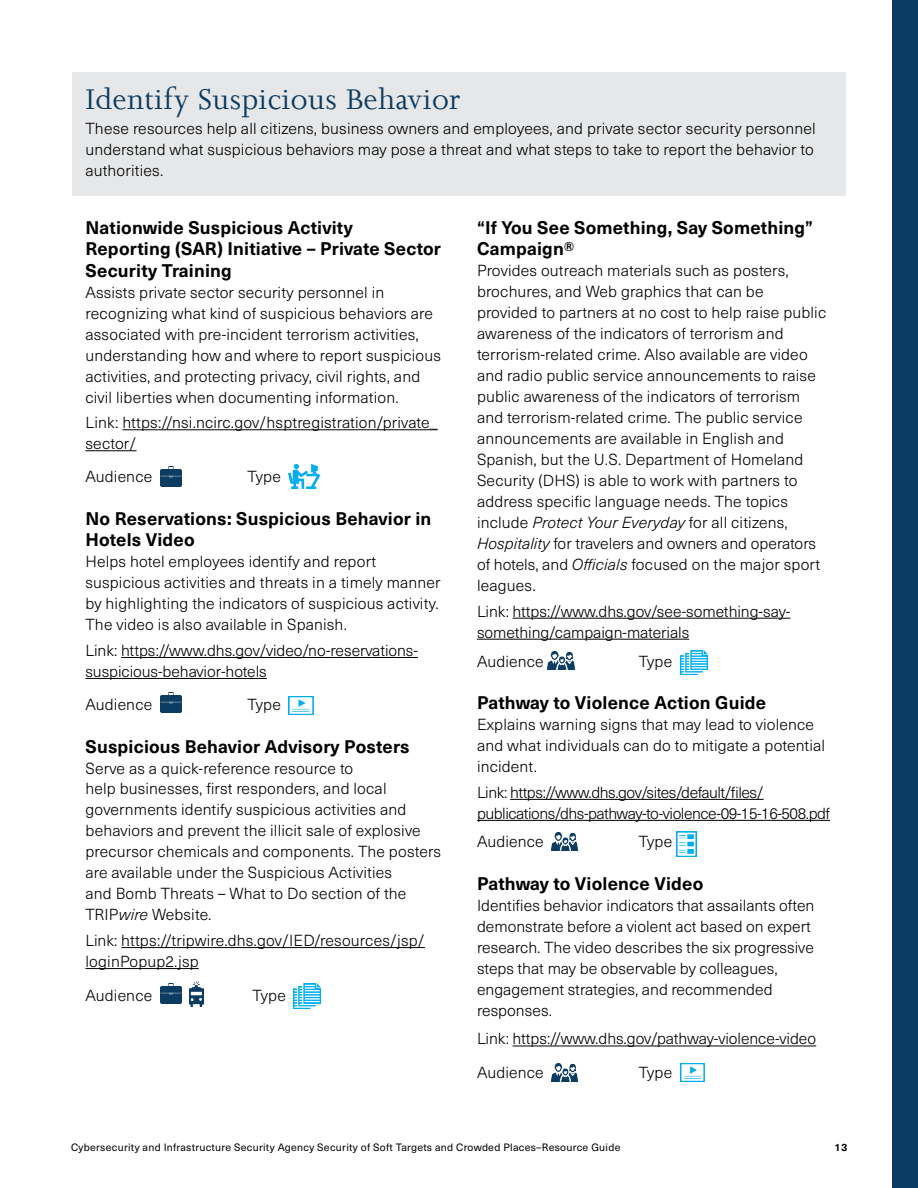
<style>
.page{position:relative;width:918px;height:1188px;background:#fff}
.page>*{position:absolute;margin:0;border:0;box-sizing:border-box;transform-origin:0 0}
.H2-A{font:33px "Joanna";letter-spacing:.01em;color:#0c3b60}
.t1{font:700 18px/21.6px "Neue Haas Unica W1 G";letter-spacing:.01em;color:#000}
.H3-A{font:300 15.75px/21px "Neue Haas Unica W1 G";letter-spacing:.01em;color:#000}
.H3-A-2{font:300 15.75px/21px "Neue Haas Unica W1 G";letter-spacing:-.03em;color:#000}
.t2{font:10.5px "Neue Haas Unica W1 G";letter-spacing:.025em;color:#000}
.t3{font:700 10.5px "Neue Haas Unica W1 G";color:#000}
.s1{font-style:italic}
</style>
<div class="page">
<div style="left:892px;top:0;width:26px;height:1188px;background:#0b3c61"></div>
<div style="left:72px;top:73px;width:774px;height:123px;background:#e6e7e8"></div>
<hr style="left:122px;top:429px;width:316px;height:1px;background:#000">
<hr style="left:86px;top:450px;width:51px;height:1px;background:#000">
<hr style="left:121px;top:657px;width:297px;height:1px;background:#000">
<hr style="left:86px;top:678px;width:181px;height:1px;background:#000">
<hr style="left:121px;top:947px;width:304px;height:1px;background:#000">
<hr style="left:86px;top:968px;width:113px;height:1px;background:#000">
<img style="left:160px;top:467px;width:22px;height:20px">
<img style="left:289px;top:465px;width:31px;height:23px">
<img style="left:160px;top:693px;width:22px;height:20px">
<img style="left:289px;top:696px;width:24px;height:18px">
<img style="left:160px;top:983px;width:22px;height:21px">
<img style="left:189px;top:981px;width:14px;height:26px">
<img style="left:294px;top:984px;width:27px;height:24px">
<hr style="left:513px;top:618px;width:277px;height:1px;background:#000">
<hr style="left:477px;top:639px;width:212px;height:1px;background:#000">
<hr style="left:510px;top:799px;width:254px;height:1px;background:#000">
<hr style="left:477px;top:820px;width:353px;height:1px;background:#000">
<hr style="left:513px;top:1046px;width:303px;height:1px;background:#000">
<img style="left:548px;top:652px;width:26px;height:18px">
<img style="left:680px;top:650px;width:27px;height:24px">
<img style="left:552px;top:832px;width:26px;height:18px">
<img style="left:676px;top:832px;width:20px;height:24px">
<img style="left:552px;top:1063px;width:26px;height:18px">
<img style="left:680px;top:1063px;width:25px;height:18px">
<h2 class="H2-A" style="left:86px;top:79px;width:377px">Identify Suspicious Behavior</h2>
<p class="H3-A" style="left:86px;top:117px;width:732px;text-align:justify">These resources help all citizens, business owners and employees, and private sector security personnel understand what suspicious behaviors may pose a threat and what steps to take to report the behavior to authorities.</p>
<h3 class="t1" style="left:86px;top:215px;width:357px">Nationwide Suspicious Activity<br>Reporting (SAR) Initiative – Private Sector<br>Security Training</h3>
<p class="H3-A" style="left:86px;top:281px;width:357px">Assists private sector security personnel in recognizing what kind of suspicious behaviors are associated with pre-incident terrorism activities, understanding how and where to report suspicious activities, and protecting privacy, civil rights, and civil liberties when documenting information.</p>
<p class="H3-A" style="left:86px;top:411px;width:354px">Link: https://nsi.ncirc.gov/hsptregistration/private_ sector/</p>
<p class="H3-A" style="left:86px;top:465px;width:68px">Audience</p>
<p class="H3-A" style="left:247px;top:465px;width:35px">Type</p>
<h3 class="t1" style="left:86px;top:506px;width:347px">No Reservations: Suspicious Behavior in<br>Hotels Video</h3>
<p class="H3-A" style="left:86px;top:551px;width:357px">Helps hotel employees identify and report suspicious activities and threats in a timely manner by highlighting the indicators of suspicious activity.<br>The video is also available in Spanish.</p>
<p class="H3-A" style="left:86px;top:639px;width:334px">Link: https://www.dhs.gov/video/no-reservations&shy;suspicious-behavior-hotels</p>
<p class="H3-A" style="left:86px;top:693px;width:68px">Audience</p>
<p class="H3-A" style="left:247px;top:693px;width:35px">Type</p>
<h3 class="t1" style="left:86px;top:734px;width:326px">Suspicious Behavior Advisory Posters</h3>
<p class="H3-A" style="left:86px;top:757px;width:357px">Serve as a quick-reference resource to<br>help businesses, first responders, and local governments identify suspicious activities and behaviors and prevent the illicit sale of explosive precursor chemicals and components. The posters are available under the Suspicious Activities<br>and Bomb Threats – What to Do section of the TRIP<span class="s1">wire</span> Website.</p>
<p class="H3-A" style="left:85px;top:929px;width:341px">Link: https://tripwire.dhs.gov/IED/resources/jsp/ loginPopup2.jsp</p>
<p class="H3-A" style="left:85px;top:984px;width:68px">Audience</p>
<p class="H3-A" style="left:253px;top:984px;width:35px">Type</p>
<h3 class="t1" style="left:477px;top:215px;width:338px">“If You See Something, Say Something”<br>Campaign®</h3>
<p class="H3-A" style="left:477px;top:259px;width:351px">Provides outreach materials such as posters, brochures, and Web graphics that can be provided to partners at no cost to help raise public awareness of the indicators of terrorism and terrorism-related crime. Also available are video and radio public service announcements to raise public awareness of the indicators of terrorism and terrorism-related crime. The public service announcements are available in English and Spanish, but the U.S. Department of Homeland Security (DHS) is able to work with partners to address specific language needs. The topics include <span class="s1">Protect Your Everyday</span> for all citizens, <span class="s1">Hospitality</span> for travelers and owners and operators of hotels, and <span class="s1">Officials</span> focused on the major sport leagues.</p>
<p class="H3-A" style="left:477px;top:600px;width:315px">Link: https://www.dhs.gov/see-something-say&shy;something/campaign-materials</p>
<p class="H3-A" style="left:477px;top:650px;width:68px">Audience</p>
<p class="H3-A" style="left:639px;top:650px;width:35px">Type</p>
<h3 class="t1" style="left:477px;top:691px;width:291px">Pathway to Violence Action Guide</h3>
<p class="H3-A" style="left:477px;top:713px;width:350px">Explains warning signs that may lead to violence and what individuals can do to mitigate a potential incident.</p>
<p class="H3-A-2" style="left:477px;top:781px;width:355px">Link: https://www.dhs.gov/sites/default/files/ publications/dhs-pathway-to-violence-09-15-16-508.pdf</p>
<p class="H3-A" style="left:477px;top:830px;width:68px">Audience</p>
<p class="H3-A" style="left:639px;top:830px;width:35px">Type</p>
<h3 class="t1" style="left:477px;top:872px;width:228px">Pathway to Violence Video</h3>
<p class="H3-A" style="left:477px;top:894px;width:339px">Identifies behavior indicators that assailants often demonstrate before a violent act based on expert research. The video describes the six progressive steps that may be observable by colleagues, engagement strategies, and recommended responses.</p>
<p class="H3-A" style="left:477px;top:1028px;width:341px">Link: https://www.dhs.gov/pathway-violence-video</p>
<p class="H3-A" style="left:477px;top:1061px;width:68px">Audience</p>
<p class="H3-A" style="left:639px;top:1061px;width:35px">Type</p>
<p class="t2" style="left:71px;top:1140px;width:551px">Cybersecurity and Infrastructure Security Agency Security of Soft Targets and Crowded Places–Resource Guide</p>
<p class="t3" style="left:834px;top:1139px;width:14px">13</p>
</div>
